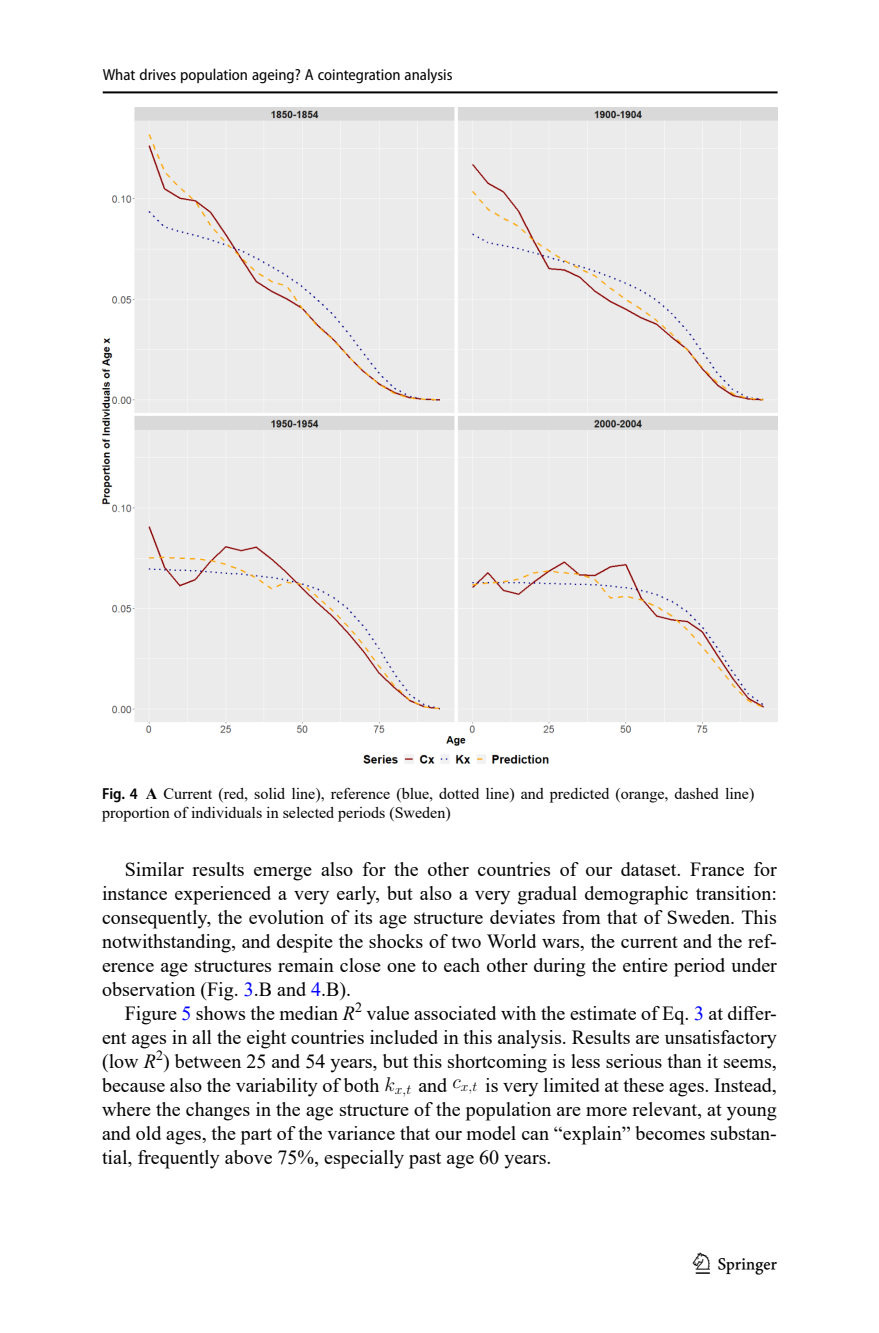
<style>
.page{position:relative;width:879px;height:1333px;background:#fff}
.page>*{position:absolute;margin:0;border:0;box-sizing:border-box;transform-origin:0 0}
.t1{font:30px "Springnew";color:#000}
.Body_Text_Indent{font:20px/24px "Times New Roman";color:#000;text-align:justify}
.Figure_Caption{font:16px/19px "Times New Roman";color:#000}
.t2{font:semi-condensed 16px "Myriad Pro";color:#000}
.t3{font:13.8px "CMMI12";color:#000}
.s1{font-family:"Myriad Pro";font-weight:600;font-stretch:semi-condensed}
.s2{font-weight:700}
.s3{color:#00f}
.s4{font-style:italic}
</style>
<div class="page">
<hr style="left:103px;top:91px;width:674px;height:2px;background:#000">
<img style="left:102px;top:108px;width:675px;height:655px">
<p class="t2" style="left:103px;top:66px;width:351px">What drives population ageing? A cointegration analysis</p>
<p class="Figure_Caption" style="left:102px;top:784px;width:653px"><span class="s1">Fig. 4</span> <span class="s2">A</span> Current (red, solid line), reference (blue, dotted line) and predicted (orange, dashed line) proportion of individuals in selected periods (Sweden)</p>
<p class="Body_Text_Indent" style="left:102px;top:856px;width:676px;text-indent:23px">Similar results emerge also for the other countries of our dataset. France for instance experienced a very early, but also a very gradual demographic transition: consequently, the evolution of its age structure deviates from that of Sweden. This notwithstanding, and despite the shocks of two World wars, the current and the ref&shy;erence age structures remain close one to each other during the entire period under observation (Fig. <span class="s3">3</span>.B and <span class="s3">4</span>.B).</p>
<p class="Body_Text_Indent" style="left:102px;top:1000px;width:676px;text-indent:23px">Figure <span class="s3">5</span> shows the median <span class="s4">R</span><sup>2</sup> value associated with the estimate of Eq. <span class="s3">3</span> at differ&shy;ent ages in all the eight countries included in this analysis. Results are unsatisfactory (low <span class="s4">R</span><sup>2</sup>) between 25 and 54 years, but this shortcoming is less serious than it seems, because also the variability of both</p>
<p class="t3" style="left:385px;top:1083px;width:28px"><sup>k</sup>x,t</p>
<p class="Body_Text_Indent" style="left:418px;top:1072px;width:30px">and</p>
<p class="t3" style="left:452px;top:1080px;width:26px"><sup>c</sup>x,t</p>
<p class="Body_Text_Indent" style="left:102px;top:1072px;width:676px;text-indent:383px">is very limited at these ages. Instead, where the changes in the age structure of the population are more relevant, at young and old ages, the part of the variance that our model can “explain” becomes substan&shy;tial, frequently above 75%, especially past age 60 years.</p>
<h1 class="t1" style="left:696px;top:1246px;width:83px">1 3</h1>
</div>
